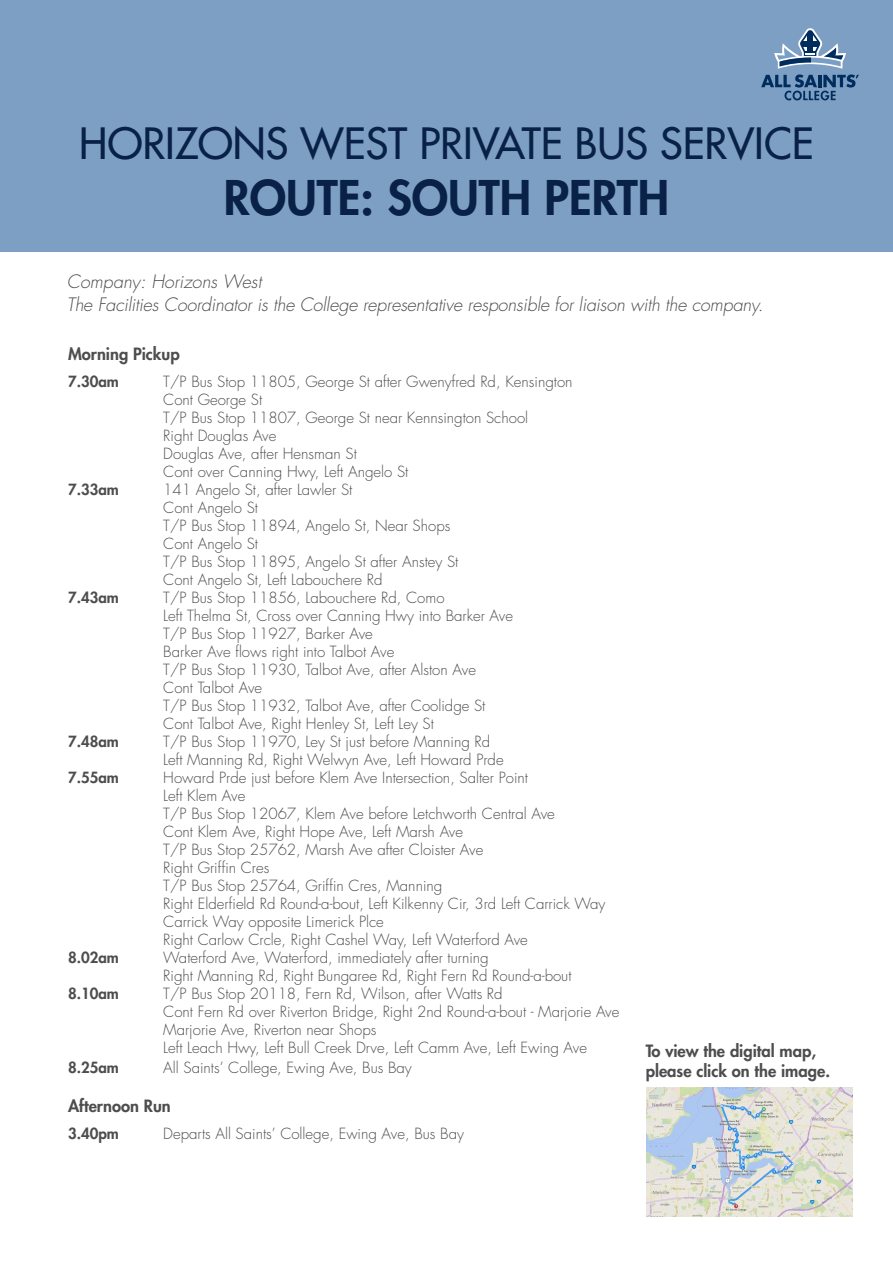
<style>
.page{position:relative;width:893px;height:1263px;background:#fff}
.page>*{position:absolute;margin:0;border:0;box-sizing:border-box;transform-origin:0 0}
.t1{font:800 46.5px "Futura Std";color:#092146}
.t2{font:500 42px "Futura Std";color:#092146}
.t3{font:italic 300 18px/23.4px "Futura Std";color:#4d4d4f}
.t4{font:800 16.5px/19.8px "Futura Std";color:#4d4d4f}
.t5{font:300 15px/18px "Futura Std";color:#4d4d4f}
.t6{font:800 15px "Futura Std";color:#4d4d4f}
</style>
<div class="page">
<div style="left:0;top:0;width:893px;height:252px;background:#7c9fc3"></div>
<svg style="left:761px;top:28px;width:98px;height:72px"></svg>
<svg style="left:780px;top:58px;width:30px;height:8px"></svg>
<img style="left:646px;top:1087px;width:206px;height:129px">
<h2 class="t2" style="left:79px;top:117px;width:736px">HORIZONS WEST PRIVATE BUS SERVICE</h2>
<h1 class="t1" style="left:224px;top:168px;width:447px">ROUTE: SOUTH PERTH</h1>
<p class="t3" style="left:67px;top:270px;width:702px">Company : Horizons West<br>The Facilities Coordinator is the College representative responsible for liaison with the company.</p>
<p class="t4" style="left:68px;top:344px;width:113px">Morning Pickup</p>
<p class="t6" style="left:68px;top:372px;width:52px">7.30am</p>
<p class="t5" style="left:163px;top:373px;width:411px">T/P Bus Stop 11805, George St after Gwenyfred Rd, Kensington Cont George St<br>T/P Bus Stop 11807, George St near Kennsington School<br>Right Douglas Ave<br>Douglas Ave, after Hensman St<br>Cont over Canning Hwy, Left Angelo St</p>
<p class="t6" style="left:68px;top:480px;width:52px">7.33am</p>
<p class="t5" style="left:163px;top:481px;width:296px">141 Angelo St, after Lawler St<br>Cont Angelo St<br>T/P Bus Stop 11894, Angelo St, Near Shops<br>Cont Angelo St<br>T/P Bus Stop 11895, Angelo St after Anstey St<br>Cont Angelo St, Left Labouchere Rd</p>
<p class="t6" style="left:68px;top:588px;width:52px">7.43am</p>
<p class="t5" style="left:163px;top:589px;width:351px">T/P Bus Stop 11856, Labouchere Rd, Como<br>Left Thelma St, Cross over Canning Hwy into Barker Ave T/P Bus Stop 11927, Barker Ave<br>Barker Ave flows right into Talbot Ave<br>T/P Bus Stop 11930, Talbot Ave, after Alston Ave<br>Cont Talbot Ave<br>T/P Bus Stop 11932, Talbot Ave, after Coolidge St Cont Talbot Ave, Right Henley St, Left Ley St</p>
<p class="t6" style="left:68px;top:732px;width:52px">7.48am</p>
<p class="t5" style="left:163px;top:733px;width:342px">T/P Bus Stop 11970, Ley St just before Manning Rd<br>Left Manning Rd, Right Welwyn Ave, Left Howard Prde</p>
<p class="t6" style="left:68px;top:768px;width:52px">7.55am</p>
<p class="t5" style="left:163px;top:769px;width:444px">Howard Prde just before Klem Ave Intersection, Salter Point<br>Left Klem Ave<br>T/P Bus Stop 12067, Klem Ave before Letchworth Central Ave<br>Cont Klem Ave, Right Hope Ave, Left Marsh Ave<br>T/P Bus Stop 25762, Marsh Ave after Cloister Ave<br>Right Griffin Cres<br>T/P Bus Stop 25764, Griffin Cres, Manning<br>Right Elderfield Rd Round-a-bout, Left Kilkenny Cir, 3rd Left Carrick Way Carrick Way opposite Limerick Plce<br>Right Carlow Crcle, Right Cashel Way, Left Waterford Ave</p>
<p class="t6" style="left:68px;top:948px;width:52px">8.02am</p>
<p class="t5" style="left:163px;top:949px;width:410px">Waterford Ave, Waterford, immediately after turning<br>Right Manning Rd, Right Bungaree Rd, Right Fern Rd Round-a-bout</p>
<p class="t6" style="left:68px;top:984px;width:52px">8.10am</p>
<p class="t5" style="left:163px;top:985px;width:458px">T/P Bus Stop 20118, Fern Rd, Wilson, after Watts Rd<br>Cont Fern Rd over Riverton Bridge, Right 2nd Round-a-bout - Marjorie Ave Marjorie Ave, Riverton near Shops<br>Left Leach Hwy, Left Bull Creek Drve, Left Camm Ave, Left Ewing Ave</p>
<p class="t6" style="left:68px;top:1057px;width:52px">8.25am</p>
<p class="t5" style="left:163px;top:1058px;width:250px">All Saints’ College, Ewing Ave, Bus Bay</p>
<p class="t4" style="left:68px;top:1096px;width:104px">Afternoon Run</p>
<p class="t6" style="left:68px;top:1124px;width:52px">3.40pm</p>
<p class="t5" style="left:163px;top:1125px;width:302px">Departs All Saints’ College, Ewing Ave, Bus Bay</p>
<p class="t4" style="left:646px;top:1041px;width:186px">To view the digital map, please click on the image.</p>
</div>
